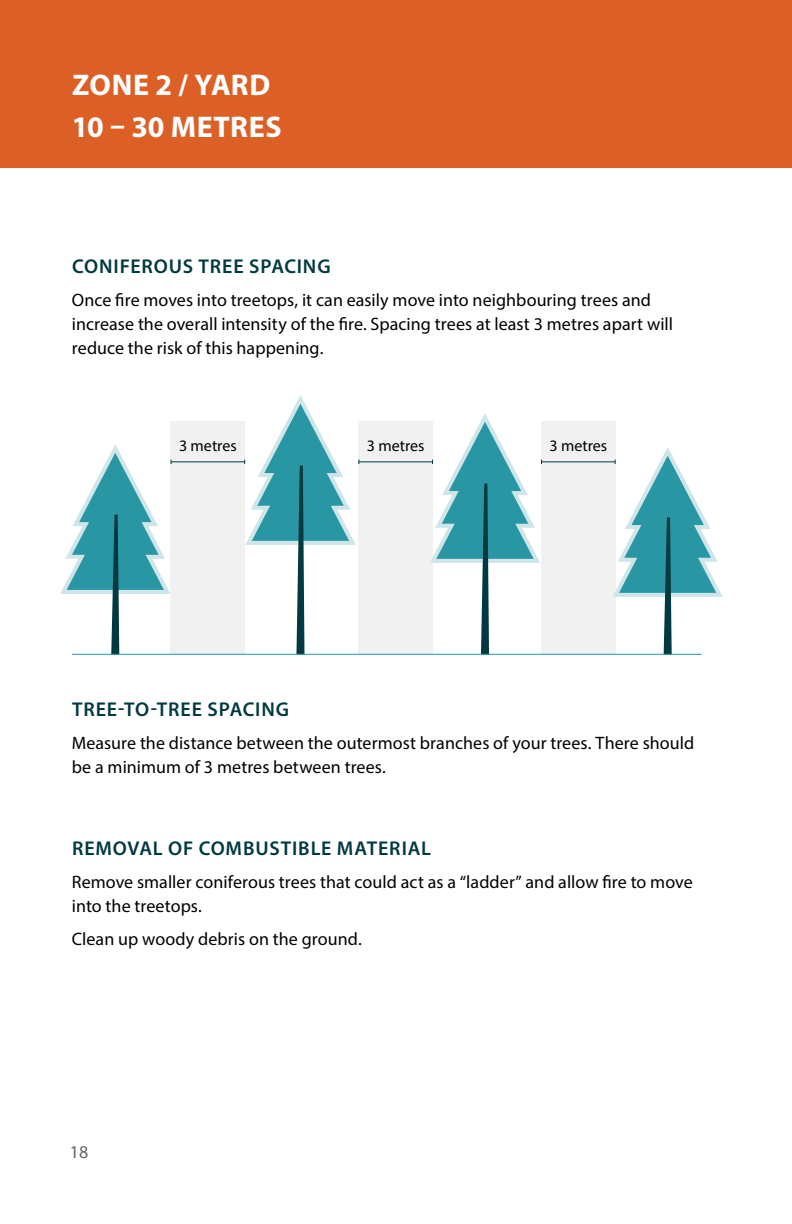
<style>
.page{position:relative;width:792px;height:1224px;background:#fff}
.page>*{position:absolute;margin:0;border:0;box-sizing:border-box;transform-origin:0 0}
.t1{font:700 30px/42px "Myriad Pro";letter-spacing:.015em;color:#fff}
.t2{font:600 20px "Myriad Pro";letter-spacing:.045em;color:#00393f}
.t3{font:18px/24px "Myriad Pro";color:#000}
.t4{font:18px "Myriad Pro";color:#636466}
.t5{font:16px "Myriad Pro";color:#000}
</style>
<div class="page">
<div style="left:171px;top:421px;width:74px;height:233px;background:#f1f1f2"></div>
<div style="left:358px;top:421px;width:75px;height:233px;background:#f1f1f2"></div>
<div style="left:541px;top:421px;width:75px;height:233px;background:#f1f1f2"></div>
<div style="left:0;top:0;width:792px;height:168px;background:#dc6026"></div>
<hr style="left:72px;top:654px;width:630px;height:1px;background:#2897a3">
<hr style="left:171px;top:461px;width:74px;height:1px;background:#00393f">
<svg style="left:60px;top:444px;width:112px;height:211px"></svg>
<hr style="left:359px;top:461px;width:74px;height:1px;background:#00393f">
<svg style="left:244px;top:395px;width:115px;height:260px"></svg>
<hr style="left:541px;top:461px;width:74px;height:1px;background:#00393f">
<svg style="left:430px;top:414px;width:112px;height:241px"></svg>
<svg style="left:612px;top:447px;width:111px;height:208px"></svg>
<h1 class="t1" style="left:72px;top:62px;width:211px">ZONE 2 / YARD<br>10 – 30 METRES</h1>
<p class="t2" style="left:72px;top:253px;width:260px">CONIFEROUS TREE SPACING</p>
<p class="t3" style="left:72px;top:287px;width:603px">Once fire moves into treetops, it can easily move into neighbouring trees and increase the overall intensity of the fire. Spacing trees at least 3 metres apart will reduce the risk of this happening.</p>
<p class="t5" style="left:179px;top:435px;width:59px">3 metres</p>
<p class="t5" style="left:367px;top:435px;width:59px">3 metres</p>
<p class="t5" style="left:549px;top:435px;width:59px">3 metres</p>
<p class="t2" style="left:72px;top:696px;width:219px">TREE-TO-TREE SPACING</p>
<p class="t3" style="left:72px;top:730px;width:624px">Measure the distance between the outermost branches of your trees. There should be a minimum of 3 metres between trees.</p>
<p class="t2" style="left:72px;top:835px;width:360px">REMOVAL OF COMBUSTIBLE MATERIAL</p>
<p class="t3" style="left:72px;top:869px;width:622px">Remove smaller coniferous trees that could act as a “ladder” and allow fire to move into the treetops.</p>
<p class="t3" style="left:72px;top:926px;width:292px">Clean up woody debris on the ground.</p>
<p class="t4" style="left:70px;top:1141px;width:20px">18</p>
</div>
